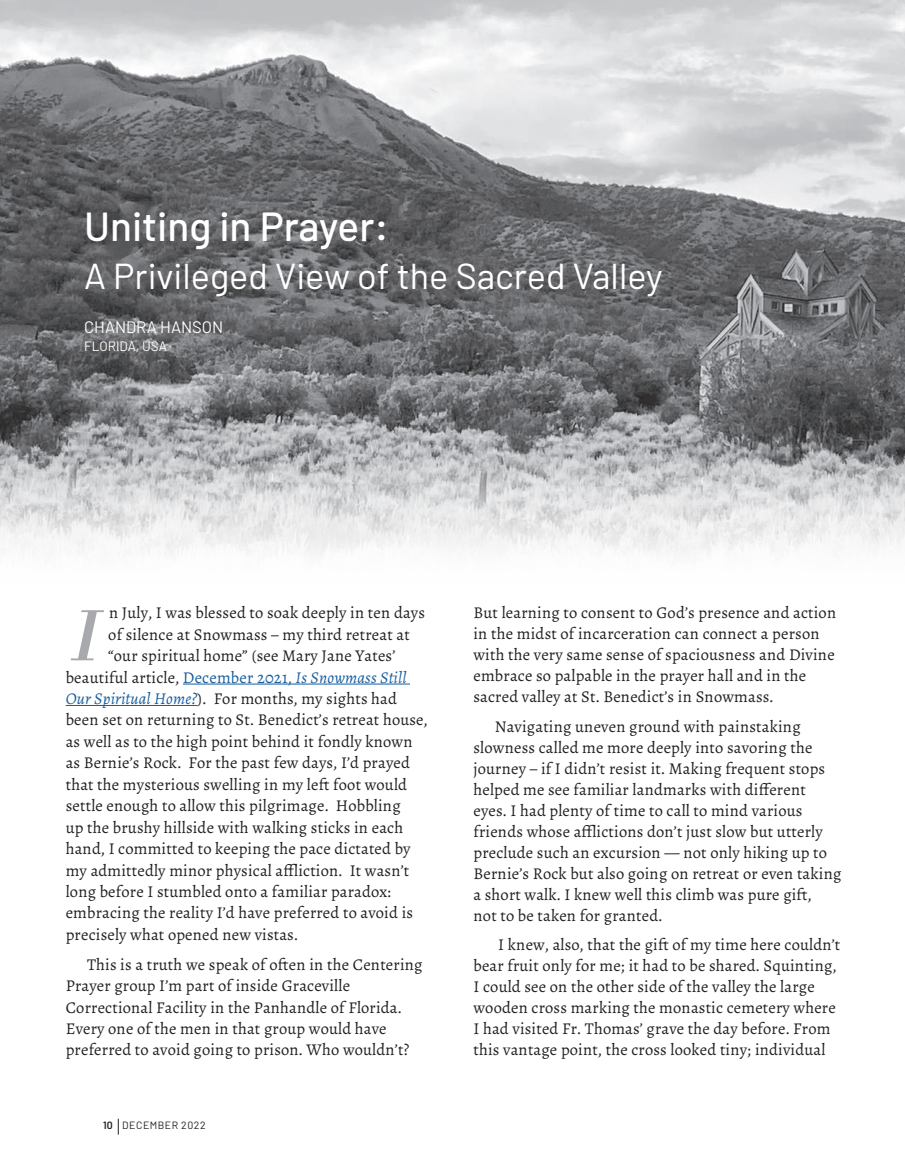
<style>
.page{position:relative;width:905px;height:1161px;background:#fff}
.page>*{position:absolute;margin:0;border:0;box-sizing:border-box;transform-origin:0 0}
.t1{font:italic 76.5px "Bodoni";color:#a8a9ad}
.t2{font:500 40.5px "Barlow";color:#fff}
.t3{font:36px "Barlow";color:#fff}
.t4{font:16.5px/21px "Alegreya";letter-spacing:.01em;color:#231f20}
.t5{font:16.5px "Barlow";color:#fff}
.t6{font:13.5px "Barlow";color:#fff}
.t7{font:10.5px "Barlow";letter-spacing:.05em;color:#231f20}
.s1{color:#175d9e}
.s2{font-style:italic;color:#175d9e}
.s3{font-weight:600}
</style>
<div class="page">
<img style="left:0;top:0;width:904px;height:555px">
<svg style="left:118px;top:1119px;width:1px;height:16px"></svg>
<hr style="left:183px;top:684px;width:227px;height:1px;background:#175d9e">
<hr style="left:66px;top:705px;width:131px;height:1px;background:#175d9e">
<h2 class="t2" style="left:84px;top:201px;width:306px">Uniting in Prayer:</h2>
<h3 class="t3" style="left:84px;top:254px;width:580px">A Privileged View of the Sacred Valley</h3>
<p class="t5" style="left:84px;top:317px;width:141px">CHANDRA HANSON</p>
<p class="t6" style="left:84px;top:338px;width:84px">FLORIDA, USA</p>
<h1 class="t1" style="left:66px;top:590px;width:39px">I</h1>
<p class="t4" style="left:109px;top:602px;width:317px">n July, I was blessed to soak deeply in ten days</p>
<p class="t4" style="left:108px;top:624px;width:303px">of silence at Snowmass – my third retreat at</p>
<p class="t4" style="left:108px;top:645px;width:288px">“our spiritual home” (see Mary Jane Yates’</p>
<p class="t4" style="left:66px;top:667px;width:342px">beautiful article, <span class="s1">December 2021,</span> <span class="s2">Is Snowmass Still</span></p>
<p class="t4" style="left:66px;top:688px;width:333px"><span class="s2">Our Spiritual Home?</span>). For months, my sights had</p>
<p class="t4" style="left:66px;top:710px;width:363px">been set on returning to St. Benedict’s retreat house,</p>
<p class="t4" style="left:66px;top:731px;width:348px">as well as to the high point behind it fondly known</p>
<p class="t4" style="left:66px;top:752px;width:346px">as Bernie’s Rock. For the past few days, I’d prayed</p>
<p class="t4" style="left:66px;top:774px;width:343px">that the mysterious swelling in my left foot would</p>
<p class="t4" style="left:66px;top:795px;width:336px">settle enough to allow this pilgrimage. Hobbling</p>
<p class="t4" style="left:66px;top:817px;width:339px">up the brushy hillside with walking sticks in each</p>
<p class="t4" style="left:66px;top:838px;width:346px">hand, I committed to keeping the pace dictated by</p>
<p class="t4" style="left:66px;top:860px;width:345px">my admittedly minor physical affliction. It wasn’t</p>
<p class="t4" style="left:66px;top:881px;width:327px">long before I stumbled onto a familiar paradox:</p>
<p class="t4" style="left:66px;top:903px;width:349px">embracing the reality I’d have preferred to avoid is</p>
<p class="t4" style="left:66px;top:924px;width:234px">precisely what opened new vistas.</p>
<p class="t4" style="left:66px;top:954px;width:358px;line-height:21.5px;text-indent:21px">This is a truth we speak of often in the Centering Prayer group I’m part of inside Graceville Correctional Facility in the Panhandle of Florida.<br>Every one of the men in that group would have preferred to avoid going to prison. Who wouldn’t?</p>
<p class="t7" style="left:103px;top:1119px;width:104px"><span class="s3">10</span> DECEMBER 2022</p>
<p class="t4" style="left:473px;top:602px;width:364px">But learning to consent to God’s presence and action in the midst of incarceration can connect a person with the very same sense of spaciousness and Divine embrace so palpable in the prayer hall and in the sacred valley at St. Benedict’s in Snowmass.</p>
<p class="t4" style="left:473px;top:716px;width:369px;text-indent:21px">Navigating uneven ground with painstaking slowness called me more deeply into savoring the journey – if I didn’t resist it. Making frequent stops helped me see familiar landmarks with different eyes. I had plenty of time to call to mind various friends whose afflictions don’t just slow but utterly preclude such an excursion — not only hiking up to Bernie’s Rock but also going on retreat or even taking a short walk. I knew well this climb was pure gift,<br>not to be taken for granted.</p>
<p class="t4" style="left:473px;top:935px;width:368px;text-indent:25px">I knew, also, that the gift of my time here couldn’t bear fruit only for me; it had to be shared. Squinting, I could see on the other side of the valley the large wooden cross marking the monastic cemetery where I had visited Fr. Thomas’ grave the day before. From this vantage point, the cross looked tiny; individual</p>
</div>
